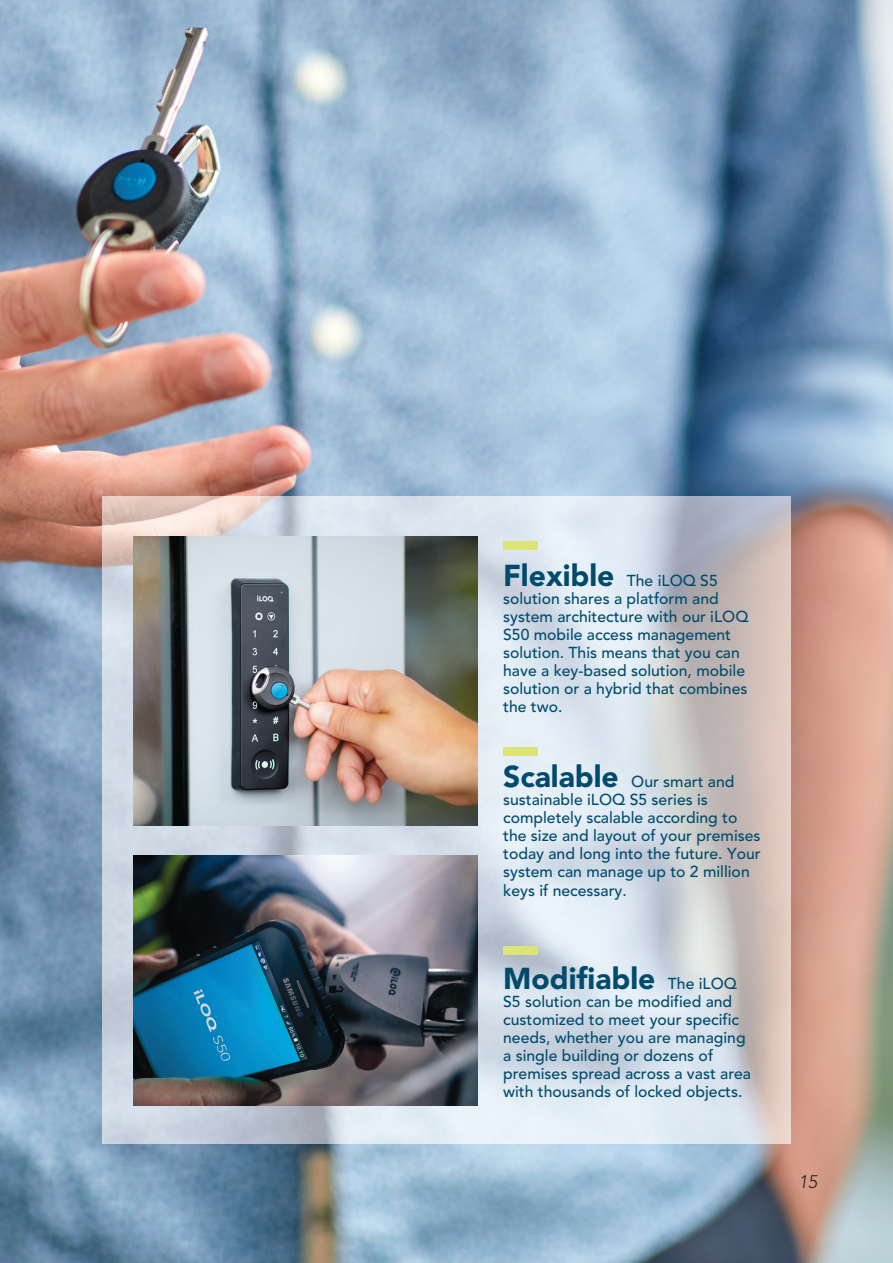
<style>
.page{position:relative;width:893px;height:1263px;background:#fff}
.page>*{position:absolute;margin:0;border:0;box-sizing:border-box;transform-origin:0 0}
.t1{font:900 30px "Avenir LT Std";color:#004b6c}
.t2{font:italic 300 18px "Avenir LT Std";color:#231f20}
.t3{font:500 15.75px/18px "Avenir LT Std";color:#004b6c}
.s1{font-weight:900;font-size:30px}
.s2{font-weight:500;font-size:15.75px}
</style>
<div class="page">
<img style="left:0;top:0;width:893px;height:1263px">
<img style="left:102px;top:496px;width:689px;height:647px">
<img style="left:133px;top:536px;width:344px;height:289px">
<img style="left:133px;top:856px;width:344px;height:250px">
<div style="left:503px;top:747px;width:34px;height:9px;background:#dbe474"></div>
<div style="left:503px;top:947px;width:34px;height:8px;background:#dbe474"></div>
<div style="left:503px;top:541px;width:34px;height:9px;background:#dbe474"></div>
<p class="t3" style="left:503px;top:572px;width:247px"><span class="s1">Flexible</span> The iLOQ S5 solution shares a platform and system architecture with our iLOQ<br>S50 mobile access management solution. This means that you can have a key-based solution, mobile solution or a hybrid that combines the two.</p>
<p class="t3" style="left:503px;top:773px;width:259px"><span class="s1">Scalable</span> Our smart and sustainable iLOQ S5 series is completely scalable according to the size and layout of your premises today and long into the future. Your system can manage up to 2 million keys if necessary.</p>
<h1 class="t1" style="left:503px;top:961px;width:235px">Modifiable <span class="s2">The iLOQ</span></h1>
<p class="t3" style="left:503px;top:993px;width:249px">S5 solution can be modified and customized to meet your specific needs, whether you are managing a single building or dozens of premises spread across a vast area with thousands of locked objects.</p>
<p class="t2" style="left:799px;top:1171px;width:20px">15</p>
</div>
